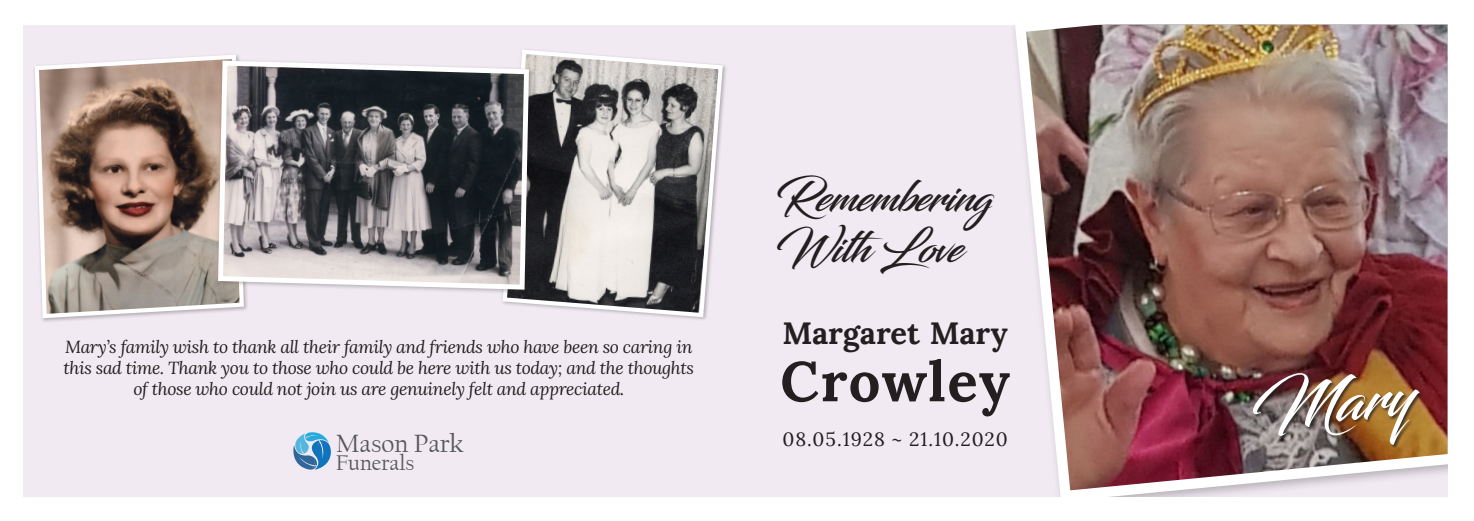
<style>
.page{position:relative;width:1474px;height:521px;background:#fff}
.page>*{position:absolute;margin:0;border:0;box-sizing:border-box;transform-origin:0 0}
.t1{font:61.25px "Blacksword";color:#fff}
.t2{font:700 56px "Lora";letter-spacing:.025em;color:#231f20}
.t3{font:42.7px "Blacksword";letter-spacing:-.02em;color:#231f20}
.t4{font:700 30.8px "Lora";letter-spacing:-.005em;color:#231f20}
.t5{font:26.25px "Californian FB";color:#57585a}
.t6{font:22.22px "Californian FB";color:#57585a}
.t7{font:19.25px "Lora";letter-spacing:.05em;color:#231f20}
.t8{font:italic 17.5px/21px "Lora";letter-spacing:-.02em;color:#231f20;text-align:center}
</style>
<div class="page">
<div style="left:23px;top:25px;width:1424px;height:471px;background:#f2eaf3"></div>
<img style="left:1015px;top:25px;width:432px;height:471px">
<svg style="left:502px;top:49px;width:223px;height:270px"></svg>
<svg style="left:34px;top:55px;width:212px;height:265px;background:#a18c81"></svg>
<div style="left:216px;top:59px;width:319px;height:236px;background:#231f20;opacity:.3"></div>
<svg style="left:215px;top:58px;width:316px;height:234px;background:#787679"></svg>
<svg style="left:293px;top:432px;width:38px;height:38px"></svg>
<div style="left:1252px;top:373px;width:171px;height:76px;background:#231f20;opacity:.75"></div>
<p class="t8" style="left:63px;top:336px;width:632px">Mary’s family wish to thank all their family and friends who have been so caring in this sad time. Thank you to those who could be here with us today; and the thoughts of those who could not join us are genuinely felt and appreciated.</p>
<p class="t3" style="left:776px;top:171px;width:218px">Remembering</p>
<p class="t3" style="left:776px;top:222px;width:188px">With Love</p>
<p class="t4" style="left:782px;top:309px;width:227px">Margaret Mary</p>
<p class="t2" style="left:780px;top:339px;width:231px">Crowley</p>
<p class="t5" style="left:336px;top:429px;width:129px">Mason Park</p>
<p class="t7" style="left:782px;top:424px;width:227px">08.05.1928 ~ 21.10.2020</p>
<p class="t6" style="left:336px;top:450px;width:80px">Funerals</p>
<p class="t1" style="left:1246px;top:372px;width:165px;rotate:-5deg">Mary</p>
</div>
